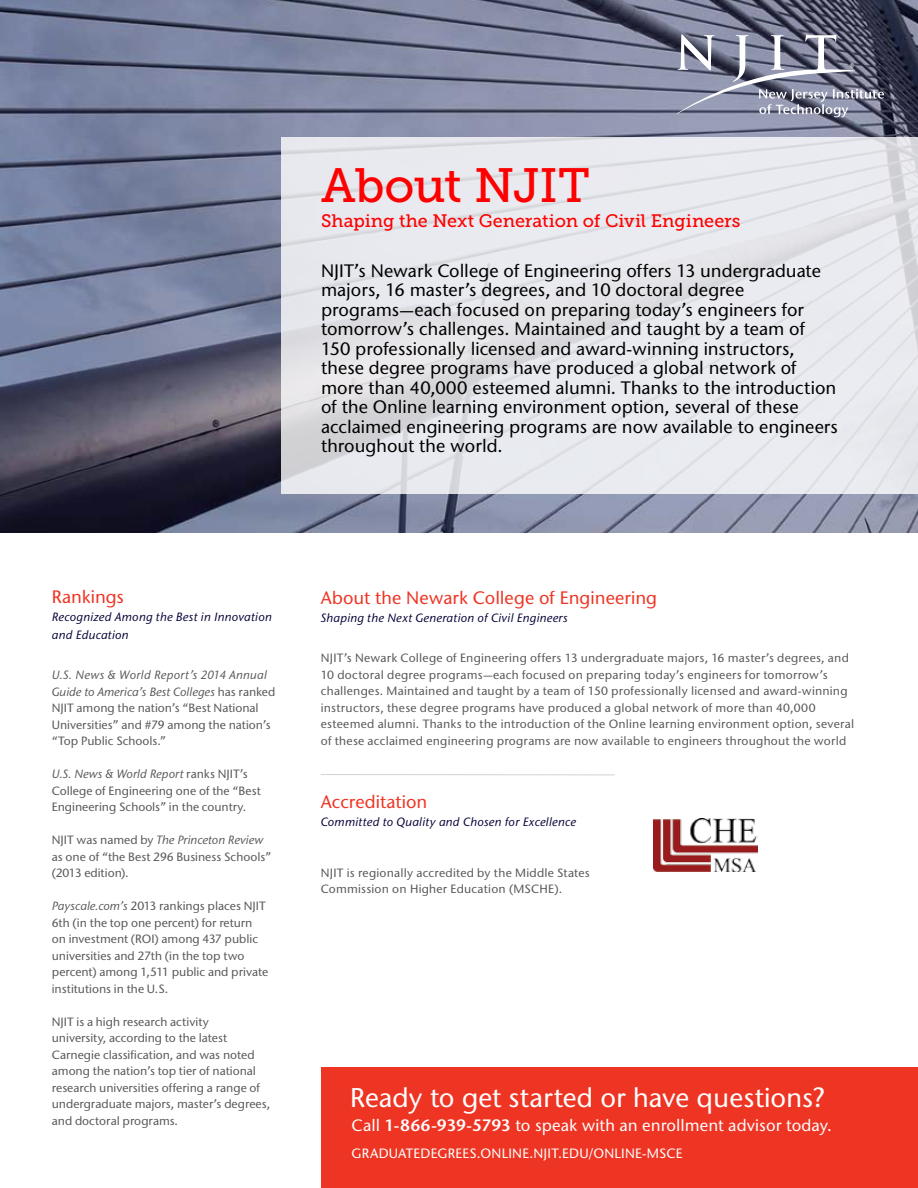
<style>
.page{position:relative;width:918px;height:1188px;background:#fff}
.page>*{position:absolute;margin:0;border:0;box-sizing:border-box;transform-origin:0 0}
.t1{font:48px "Museo Slab 500";letter-spacing:-.005em;color:#fe0000}
.t2{font:500 27px "Stone Sans ITC Std";color:#fff}
.t3{font:500 18px/19.5px "Stone Sans ITC Std";color:#000}
.t4{font:500 18px "Stone Sans ITC Std";letter-spacing:.005em;color:#ee3524}
.t5{font:18px "Museo Slab 500";letter-spacing:-.005em;color:#fe0000}
.t6{font:500 16.5px "Stone Sans ITC Std";letter-spacing:.005em;color:#fff}
.t7{font:500 13.5px "Stone Sans ITC Std";letter-spacing:.02em;color:#fff}
.t8{font:500 12px/16.5px "Stone Sans ITC Std";letter-spacing:.01em;color:#58595b}
.t9{font:italic 500 12px/18px "Stone Sans ITC Std";letter-spacing:.02em;color:#040136}
.t10{font:7.5px "Courier";color:#fff}
.s1{font-style:italic}
.s2{font-weight:600}
</style>
<div class="page">
<svg style="left:0;top:0;width:918px;height:533px;background:#6e748d"></svg>
<div style="left:321px;top:1067px;width:597px;height:121px;background:#ee3524"></div>
<img style="left:654px;top:819px;width:103px;height:53px">
<hr style="left:321px;top:774px;width:294px;height:1px;background:#d4d2d2">
<svg style="left:677px;top:34px;width:207px;height:83px;background:#838599"></svg>
<svg style="left:281px;top:137px;width:637px;height:357px;background:#e5e6eb"></svg>
<p class="t10" style="left:850px;top:60px;width:6px">®</p>
<h1 class="t1" style="left:321px;top:159px;width:271px">About NJIT</h1>
<h3 class="t5" style="left:321px;top:211px;width:421px">Shaping the Next Generation of Civil Engineers</h3>
<p class="t3" style="left:321px;top:261px;width:519px">NJIT’s Newark College of Engineering offers 13 undergraduate majors, 16 master’s degrees, and 10 doctoral degree programs—each focused on preparing today’s engineers for tomorrow’s challenges. Maintained and taught by a team of 150 professionally licensed and award-winning instructors, these degree programs have produced a global network of more than 40,000 esteemed alumni. Thanks to the introduction of the Online learning environment option, several of these acclaimed engineering programs are now available to engineers throughout the world.</p>
<h3 class="t4" style="left:52px;top:586px;width:74px">Rankings</h3>
<p class="t9" style="left:52px;top:608px;width:222px">Recognized Among the Best in Innovation and Education</p>
<p class="t8" style="left:52px;top:667px;width:225px"><span class="s1">U.S. News &amp; World Report’s 2014 Annual Guide to America’s Best Colleges</span> has ranked NJIT among the nation’s “Best National Universities” and #79 among the nation’s “Top Public Schools.”</p>
<p class="t8" style="left:52px;top:766px;width:211px"><span class="s1">U.S. News &amp; World Report</span> ranks NJIT’s<br>College of Engineering one of the “Best<br>Engineering Schools” in the country.</p>
<p class="t8" style="left:52px;top:832px;width:221px">NJIT was named by <span class="s1">The Princeton Review </span>as one of “the Best 296 Business Schools” (2013 edition).</p>
<p class="t8" style="left:52px;top:898px;width:218px"><span class="s1">Payscale.com’s</span> 2013 rankings places NJIT 6th (in the top one percent) for return on investment (ROI) among 437 public universities and 27th (in the top two percent) among 1,511 public and private institutions in the U.S.</p>
<p class="t8" style="left:52px;top:1013px;width:220px">NJIT is a high research activity<br>university, according to the latest Carnegie classification, and was noted among the nation’s top tier of national research universities offering a range of undergraduate majors, master’s degrees, and doctoral programs.</p>
<h3 class="t4" style="left:321px;top:586px;width:338px">About the Newark College of Engineering</h3>
<p class="t9" style="left:321px;top:608px;width:249px">Shaping the Next Generation of Civil Engineers</p>
<p class="t8" style="left:321px;top:650px;width:535px">NJIT’s Newark College of Engineering offers 13 undergraduate majors, 16 master’s degrees, and 10 doctoral degree programs—each focused on preparing today’s engineers for tomorrow’s challenges. Maintained and taught by a team of 150 professionally licensed and award-winning instructors, these degree programs have produced a global network of more than 40,000 esteemed alumni. Thanks to the introduction of the Online learning environment option, several of these acclaimed engineering programs are now available to engineers throughout the world</p>
<h3 class="t4" style="left:321px;top:790px;width:108px">Accreditation</h3>
<p class="t9" style="left:321px;top:812px;width:257px">Committed to Quality and Chosen for Excellence</p>
<p class="t8" style="left:321px;top:864px;width:271px">NJIT is regionally accredited by the Middle States<br>Commission on Higher Education (MSCHE).</p>
<h2 class="t2" style="left:350px;top:1081px;width:476px">Ready to get started or have questions?</h2>
<h3 class="t6" style="left:352px;top:1115px;width:482px">Call <span class="s2">1-866-939-5793</span> to speak with an enrollment advisor today.</h3>
<p class="t7" style="left:352px;top:1145px;width:333px">GRADUATEDEGREES.ONLINE.NJIT.EDU/ONLINE-MSCE</p>
</div>
